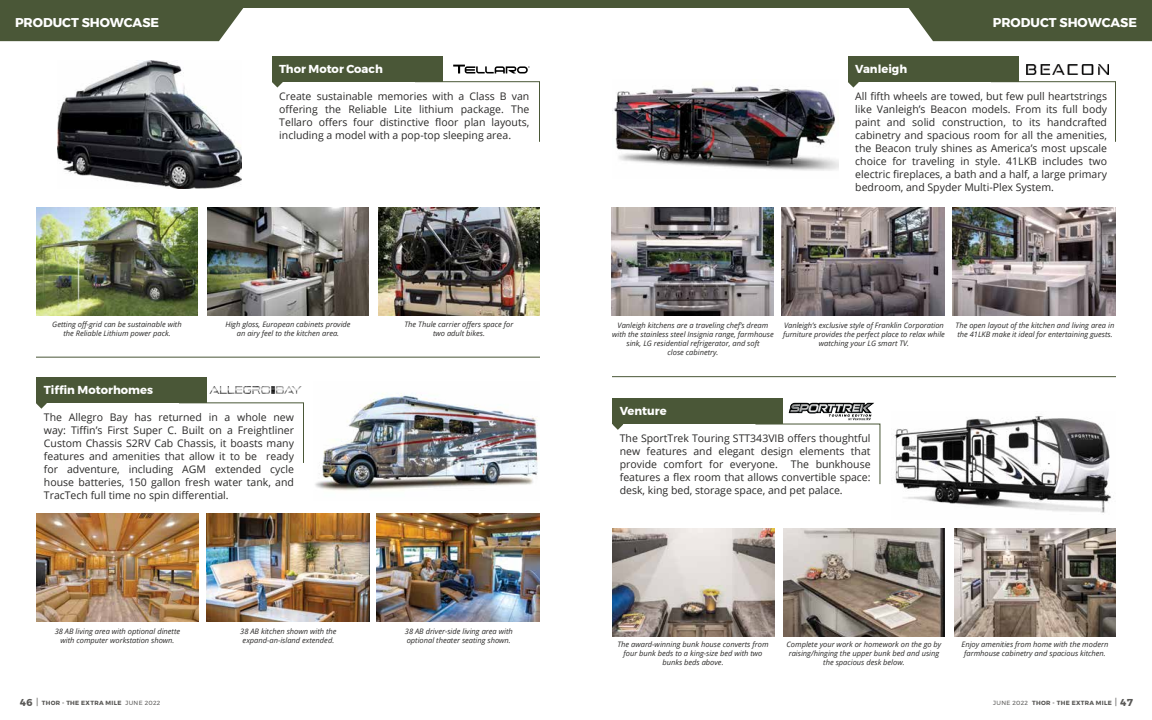
<style>
.page{position:relative;width:1152px;height:720px;background:#fff}
.page>*{position:absolute;margin:0;border:0;box-sizing:border-box;transform-origin:0 0}
.t1{font:700 12.7px "Montserrat";color:#fff}
.t2{font:700 11.5px "Montserrat";color:#fff}
.t3{font:10.5px/13px "Open Sans";color:#2a2928;text-align:justify}
.t4{font:italic 7.5px/9px "Open Sans";color:#2a2928;text-align:center}
.t5{font:700 6px "Montserrat";letter-spacing:.05em;color:#595856}
.s1{font-size:10px}
.s2{font-weight:400;font-size:9px}
.s3{font-weight:400}
</style>
<div class="page">
<svg style="left:272px;top:82px;width:11px;height:6px"></svg>
<svg style="left:848px;top:82px;width:11px;height:6px"></svg>
<svg style="left:415px;top:81px;width:125px;height:61px"></svg>
<div style="left:272px;top:56px;width:170px;height:26px;background:#4a5737"></div>
<img style="left:207px;top:208px;width:162px;height:108px">
<img style="left:36px;top:208px;width:162px;height:108px">
<img style="left:378px;top:208px;width:162px;height:108px">
<svg style="left:453px;top:65px;width:77px;height:8px"></svg>
<img style="left:57px;top:60px;width:185px;height:129px">
<hr style="left:36px;top:357px;width:504px;height:1px;background:#4a5737">
<hr style="left:612px;top:376px;width:504px;height:1px;background:#4a5737">
<svg style="left:179px;top:402px;width:125px;height:61px"></svg>
<div style="left:36px;top:377px;width:170px;height:26px;background:#4a5737"></div>
<img style="left:36px;top:514px;width:163px;height:108px">
<img style="left:207px;top:514px;width:162px;height:108px">
<img style="left:377px;top:514px;width:163px;height:108px">
<svg style="left:36px;top:403px;width:11px;height:6px"></svg>
<img style="left:209px;top:387px;width:92px;height:7px">
<img style="left:315px;top:393px;width:223px;height:98px">
<svg style="left:991px;top:81px;width:125px;height:61px"></svg>
<div style="left:848px;top:56px;width:170px;height:26px;background:#4a5737"></div>
<img style="left:612px;top:86px;width:227px;height:85px">
<img style="left:1027px;top:64px;width:82px;height:10px">
<img style="left:611px;top:208px;width:163px;height:108px">
<img style="left:782px;top:208px;width:162px;height:108px">
<img style="left:952px;top:208px;width:163px;height:108px">
<svg style="left:612px;top:424px;width:11px;height:6px"></svg>
<img style="left:894px;top:416px;width:218px;height:97px">
<div style="left:612px;top:398px;width:171px;height:26px;background:#4a5737"></div>
<img style="left:783px;top:528px;width:162px;height:108px">
<img style="left:612px;top:528px;width:163px;height:108px">
<img style="left:954px;top:528px;width:162px;height:108px">
<svg style="left:755px;top:403px;width:126px;height:82px"></svg>
<svg style="left:0;top:7px;width:249px;height:34px;background:#566244"></svg>
<svg style="left:903px;top:7px;width:249px;height:34px;background:#566244"></svg>
<div style="left:576px;top:0;width:576px;height:7px;background:#4a5737"></div>
<div style="left:0;top:0;width:576px;height:7px;background:#4a5737"></div>
<p class="t1" style="left:15px;top:13px;width:146px">PRODUCT SHOWCASE</p>
<p class="t1" style="left:993px;top:13px;width:146px">PRODUCT SHOWCASE</p>
<p class="t2" style="left:279px;top:60px;width:105px">Thor Motor Coach</p>
<p class="t3" style="left:279px;top:90px;width:252px">Create sustainable memories with a Class B van offering the Reliable Lite lithium package. The Tellaro offers four distinctive floor plan layouts, including a model with a pop-top sleeping area.</p>
<p class="t4" style="left:52px;top:319px;width:131px">Getting off-grid can be sustainable with the Reliable Lithium power pack.</p>
<p class="t4" style="left:225px;top:319px;width:127px">High gloss, European cabinets provide an airy feel to the kitchen area.</p>
<p class="t2" style="left:44px;top:381px;width:111px">Tiffin Motorhomes</p>
<p class="t3" style="left:44px;top:411px;width:252px">The Allegro Bay has returned in a whole new way: Tiffin’s First Super C. Built on a Freightliner Custom Chassis S2RV Cab Chassis, it boasts many features and amenities that allow it to be ready for adventure, including AGM extended cycle house batteries, 150 gallon fresh water tank, and TracTech full time no spin differential.</p>
<p class="t4" style="left:405px;top:319px;width:110px">The Thule carrier offers space for two adult bikes.</p>
<p class="t4" style="left:55px;top:626px;width:127px">38 AB living area with optional dinette with computer workstation shown.</p>
<p class="t4" style="left:240px;top:626px;width:98px">38 AB kitchen shown with the expand-an-island extended.</p>
<p class="t4" style="left:405px;top:626px;width:109px;text-align:left">38 AB driver-side living area with optional theater seating shown.</p>
<p class="t2" style="left:855px;top:60px;width:53px">Vanleigh</p>
<p class="t3" style="left:855px;top:89px;width:253px">All fifth wheels are towed, but few pull heartstrings like Vanleigh’s Beacon models. From its full body paint and solid construction, to its handcrafted cabinetry and spacious room for all the amenities, the Beacon truly shines as America’s most upscale choice for traveling in style. 41LKB includes two electric fireplaces, a bath and a half, a large primary bedroom, and Spyder Multi-Plex System.</p>
<p class="t4" style="left:612px;top:320px;width:163px">Vanleigh kitchens are a traveling chef’s dream with the stainless steel Insignia range, farmhouse sink, LG residential refrigerator, and soft<br>close cabinetry.</p>
<p class="t4" style="left:783px;top:320px;width:163px">Vanleigh’s exclusive style of Franklin Corporation furniture provides the perfect place to relax while watching your LG smart TV.</p>
<p class="t4" style="left:956px;top:320px;width:160px;text-align:left">The open layout of the kitchen and living area in the 41LKB make it ideal for entertaining guests.</p>
<p class="t2" style="left:620px;top:402px;width:48px">Venture</p>
<p class="t3" style="left:620px;top:432px;width:252px">The SportTrek Touring STT343VIB offers thoughtful new features and elegant design elements that provide comfort for everyone. The bunkhouse features a flex room that allows convertible space: desk, king bed, storage space, and pet palace.</p>
<p class="t4" style="left:617px;top:640px;width:153px">The award-winning bunk house converts from four bunk beds to a king-size bed with two bunks beds above.</p>
<p class="t4" style="left:787px;top:640px;width:156px">Complete your work or homework on the go by raising/hinging the upper bunk bed and using the spacious desk below.</p>
<p class="t4" style="left:962px;top:640px;width:148px">Enjoy amenities from home with the modern farmhouse cabinetry and spacious kitchen.</p>
<p class="t5" style="left:20px;top:698px;width:142px"><span class="s1">46</span> <span class="s2">|</span> THOR - THE EXTRA MILE <span class="s3">JUNE 2022</span></p>
<p class="t5" style="left:993px;top:698px;width:141px"><span class="s3">JUNE 2022</span> THOR - THE EXTRA MILE <span class="s2">|</span> <span class="s1">47</span></p>
</div>
